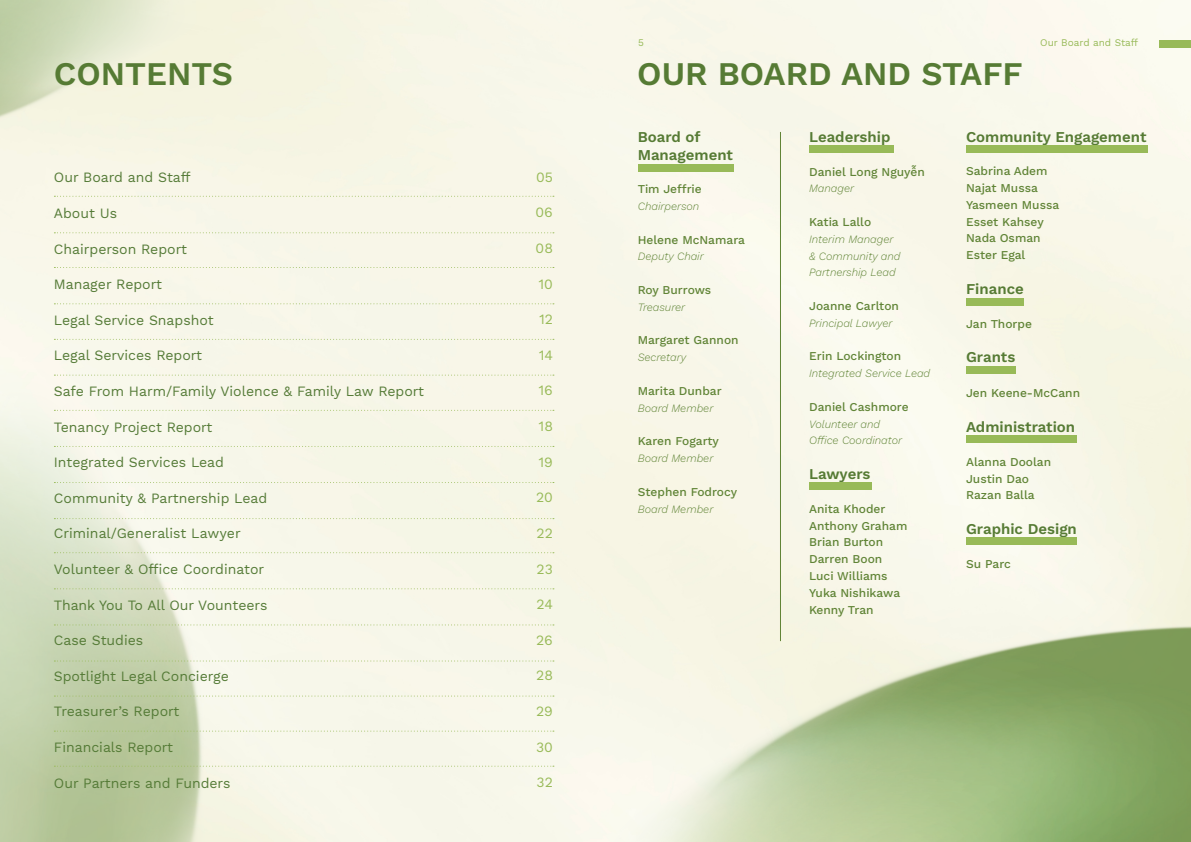
<style>
.page{position:relative;width:1191px;height:842px;background:#f8f6e9}
.page>*{position:absolute;margin:0;border:0;box-sizing:border-box;transform-origin:0 0}
.t1{font:600 33px "Work Sans";color:#567b34}
.t2{font:600 15px/18px "Work Sans";color:#567b34}
.t3{font:14px "Work Sans";color:#557b37}
.t4{font:14px "Work Sans";color:#98ba58}
.t5{font:500 12px "Work Sans";color:#608436}
.t6{font:italic 11px/16.8px "Work Sans";color:#608436}
.t7{font:10px "Work Sans";color:#98ba58}
</style>
<div class="page">
<img style="left:562px;top:621px;width:629px;height:221px">
<img style="left:0;top:370px;width:218px;height:472px">
<svg style="left:54px;top:196px;width:500px;height:1px"></svg>
<svg style="left:54px;top:232px;width:500px;height:1px"></svg>
<svg style="left:54px;top:267px;width:500px;height:1px"></svg>
<svg style="left:54px;top:303px;width:500px;height:1px"></svg>
<svg style="left:54px;top:339px;width:500px;height:1px"></svg>
<svg style="left:54px;top:375px;width:500px;height:1px"></svg>
<svg style="left:54px;top:410px;width:500px;height:1px"></svg>
<svg style="left:54px;top:446px;width:500px;height:1px"></svg>
<svg style="left:54px;top:482px;width:500px;height:1px"></svg>
<svg style="left:54px;top:518px;width:500px;height:1px"></svg>
<svg style="left:54px;top:552px;width:500px;height:1px"></svg>
<svg style="left:54px;top:588px;width:500px;height:1px"></svg>
<svg style="left:54px;top:624px;width:500px;height:1px"></svg>
<svg style="left:54px;top:660px;width:500px;height:1px"></svg>
<svg style="left:54px;top:695px;width:500px;height:1px"></svg>
<svg style="left:54px;top:731px;width:500px;height:1px"></svg>
<svg style="left:54px;top:766px;width:500px;height:1px"></svg>
<img style="left:0;top:0;width:198px;height:152px">
<div style="left:1159px;top:40px;width:32px;height:7px;background:#98ba58"></div>
<div style="left:638px;top:164px;width:95px;height:8px;background:#98ba58"></div>
<div style="left:809px;top:145px;width:84px;height:8px;background:#98ba58"></div>
<div style="left:966px;top:145px;width:181px;height:8px;background:#98ba58"></div>
<div style="left:966px;top:298px;width:57px;height:8px;background:#98ba58"></div>
<div style="left:966px;top:367px;width:50px;height:7px;background:#98ba58"></div>
<div style="left:966px;top:436px;width:110px;height:7px;background:#98ba58"></div>
<div style="left:966px;top:537px;width:110px;height:8px;background:#98ba58"></div>
<div style="left:809px;top:482px;width:62px;height:8px;background:#98ba58"></div>
<hr style="left:780px;top:132px;width:1px;height:509px;background:#608436">
<p class="t1" style="left:54px;top:48px;width:181px">CONTENTS</p>
<p class="t3" style="left:54px;top:169px;width:138px">Our Board and Staff</p>
<p class="t3" style="left:54px;top:205px;width:65px">About Us</p>
<p class="t3" style="left:54px;top:241px;width:135px">Chairperson Report</p>
<p class="t3" style="left:54px;top:276px;width:110px">Manager Report</p>
<p class="t3" style="left:54px;top:312px;width:161px">Legal Service Snapshot</p>
<p class="t3" style="left:54px;top:347px;width:150px">Legal Services Report</p>
<p class="t3" style="left:54px;top:383px;width:372px">Safe From Harm/Family Violence &amp; Family Law Report</p>
<p class="t3" style="left:54px;top:419px;width:160px">Tenancy Project Report</p>
<p class="t3" style="left:54px;top:454px;width:172px">Integrated Services Lead</p>
<p class="t3" style="left:54px;top:490px;width:215px">Community &amp; Partnership Lead</p>
<p class="t3" style="left:54px;top:525px;width:188px">Criminal/Generalist Lawyer</p>
<p class="t3" style="left:54px;top:561px;width:212px">Volunteer &amp; Office Coordinator</p>
<p class="t3" style="left:54px;top:597px;width:215px">Thank You To All Our Vounteers</p>
<p class="t3" style="left:54px;top:632px;width:91px">Case Studies</p>
<p class="t3" style="left:54px;top:668px;width:177px">Spotlight Legal Concierge</p>
<p class="t3" style="left:54px;top:703px;width:127px">Treasurer’s Report</p>
<p class="t3" style="left:54px;top:739px;width:121px">Financials Report</p>
<p class="t3" style="left:54px;top:775px;width:178px">Our Partners and Funders</p>
<p class="t4" style="left:536px;top:169px;width:18px">05</p>
<p class="t4" style="left:535px;top:204px;width:19px">06</p>
<p class="t4" style="left:535px;top:240px;width:19px">08</p>
<p class="t4" style="left:538px;top:276px;width:16px">10</p>
<p class="t4" style="left:539px;top:311px;width:15px">12</p>
<p class="t4" style="left:538px;top:347px;width:16px">14</p>
<p class="t4" style="left:538px;top:382px;width:16px">16</p>
<p class="t4" style="left:538px;top:418px;width:16px">18</p>
<p class="t4" style="left:538px;top:454px;width:16px">19</p>
<p class="t4" style="left:536px;top:489px;width:18px">20</p>
<p class="t4" style="left:536px;top:525px;width:18px">22</p>
<p class="t4" style="left:536px;top:560px;width:18px">23</p>
<p class="t4" style="left:536px;top:596px;width:18px">24</p>
<p class="t4" style="left:536px;top:632px;width:18px">26</p>
<p class="t4" style="left:536px;top:667px;width:18px">28</p>
<p class="t4" style="left:536px;top:703px;width:18px">29</p>
<p class="t4" style="left:536px;top:738px;width:18px">30</p>
<p class="t4" style="left:536px;top:774px;width:18px">32</p>
<p class="t7" style="left:638px;top:37px;width:7px">5</p>
<p class="t1" style="left:637px;top:48px;width:387px">OUR BOARD AND STAFF</p>
<p class="t7" style="left:1040px;top:37px;width:99px">Our Board and Staff</p>
<p class="t2" style="left:638px;top:127px;width:97px">Board of<br>Management</p>
<p class="t5" style="left:638px;top:180px;width:66px">Tim Jeffrie</p>
<p class="t6" style="left:638px;top:197px;width:63px">Chairperson</p>
<p class="t5" style="left:638px;top:230px;width:109px">Helene McNamara</p>
<p class="t6" style="left:638px;top:248px;width:68px">Deputy Chair</p>
<p class="t5" style="left:638px;top:281px;width:75px">Roy Burrows</p>
<p class="t6" style="left:638px;top:298px;width:49px">Treasurer</p>
<p class="t5" style="left:638px;top:331px;width:102px">Margaret Gannon</p>
<p class="t6" style="left:638px;top:348px;width:50px">Secretary</p>
<p class="t5" style="left:638px;top:382px;width:85px">Marita Dunbar</p>
<p class="t6" style="left:638px;top:399px;width:77px">Board Member</p>
<p class="t5" style="left:638px;top:432px;width:83px">Karen Fogarty</p>
<p class="t6" style="left:638px;top:449px;width:77px">Board Member</p>
<p class="t5" style="left:638px;top:482px;width:101px">Stephen Fodrocy</p>
<p class="t6" style="left:638px;top:500px;width:77px">Board Member</p>
<p class="t2" style="left:809px;top:127px;width:83px">Leadership</p>
<p class="t5" style="left:809px;top:162px;width:117px">Daniel Long Nguyễn</p>
<p class="t6" style="left:809px;top:179px;width:47px">Manager</p>
<p class="t5" style="left:809px;top:213px;width:64px">Katia Lallo</p>
<p class="t6" style="left:809px;top:230px;width:93px">Interim Manager &amp; Community and<br>Partnership Lead</p>
<p class="t5" style="left:809px;top:297px;width:91px">Joanne Carlton</p>
<p class="t6" style="left:809px;top:314px;width:85px">Principal Lawyer</p>
<p class="t5" style="left:809px;top:347px;width:94px">Erin Lockington</p>
<p class="t6" style="left:809px;top:364px;width:123px">Integrated Service Lead</p>
<p class="t5" style="left:809px;top:397px;width:101px">Daniel Cashmore</p>
<p class="t6" style="left:809px;top:415px;width:95px">Volunteer and<br>Office Coordinator</p>
<p class="t2" style="left:809px;top:464px;width:63px">Lawyers</p>
<p class="t5" style="left:809px;top:499px;width:78px">Anita Khoder</p>
<p class="t5" style="left:809px;top:516px;width:100px">Anthony Graham</p>
<p class="t5" style="left:809px;top:533px;width:76px">Brian Burton</p>
<p class="t5" style="left:809px;top:550px;width:75px">Darren Boon</p>
<p class="t5" style="left:809px;top:567px;width:80px">Luci Williams</p>
<p class="t5" style="left:809px;top:583px;width:93px">Yuka Nishikawa</p>
<p class="t5" style="left:809px;top:600px;width:66px">Kenny Tran</p>
<p class="t2" style="left:966px;top:127px;width:182px">Community Engagement</p>
<p class="t5" style="left:966px;top:162px;width:83px">Sabrina Adem</p>
<p class="t5" style="left:966px;top:179px;width:73px">Najat Mussa</p>
<p class="t5" style="left:966px;top:196px;width:95px">Yasmeen Mussa</p>
<p class="t5" style="left:966px;top:212px;width:79px">Esset Kahsey</p>
<p class="t5" style="left:966px;top:229px;width:76px">Nada Osman</p>
<p class="t5" style="left:966px;top:246px;width:61px">Ester Egal</p>
<p class="t2" style="left:966px;top:279px;width:59px">Finance</p>
<p class="t5" style="left:966px;top:314px;width:67px">Jan Thorpe</p>
<p class="t2" style="left:966px;top:348px;width:51px">Grants</p>
<p class="t5" style="left:966px;top:384px;width:116px">Jen Keene-McCann</p>
<p class="t2" style="left:966px;top:417px;width:111px">Administration</p>
<p class="t5" style="left:966px;top:452px;width:87px">Alanna Doolan</p>
<p class="t5" style="left:966px;top:469px;width:65px">Justin Dao</p>
<p class="t5" style="left:966px;top:486px;width:70px">Razan Balla</p>
<p class="t2" style="left:966px;top:519px;width:112px">Graphic Design</p>
<p class="t5" style="left:966px;top:554px;width:46px">Su Parc</p>
</div>
